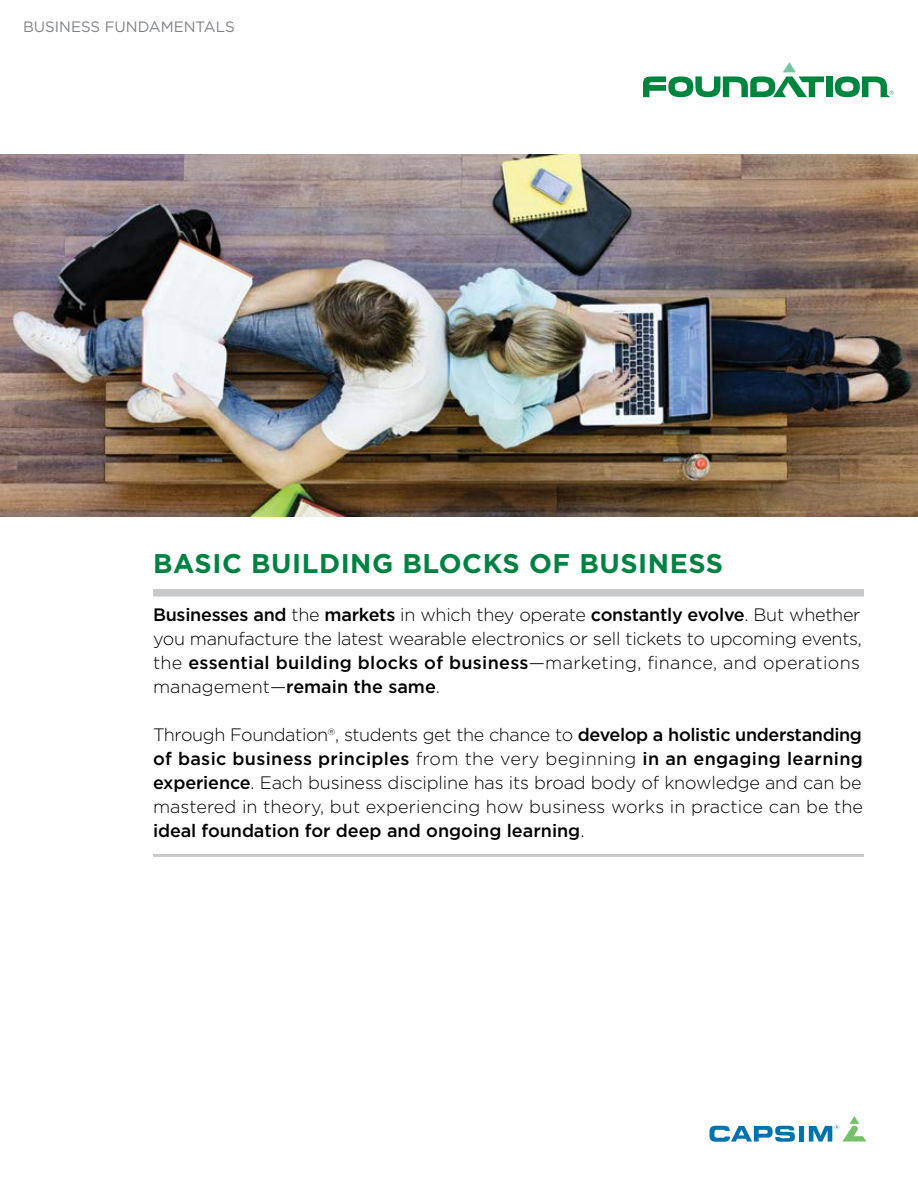
<style>
.page{position:relative;width:918px;height:1188px;background:#fff}
.page>*{position:absolute;margin:0;border:0;box-sizing:border-box;transform-origin:0 0}
.t1{font:700 27px "Gotham";letter-spacing:.02em;color:#008242}
.t2{font:300 18px/24px "Gotham";letter-spacing:.005em;color:#000;text-align:justify}
.t3{font:15px "Gotham";color:#808285}
.s1{font-weight:500}
</style>
<div class="page">
<div style="left:153px;top:589px;width:711px;height:8px;background:#c7c8ca"></div>
<div style="left:799px;top:1126px;width:5px;height:16px;background:#0073ae"></div>
<svg style="left:710px;top:1126px;width:85px;height:16px"></svg>
<svg style="left:809px;top:1116px;width:57px;height:26px"></svg>
<div style="left:826px;top:76px;width:7px;height:21px;background:#00853f"></div>
<svg style="left:835px;top:76px;width:59px;height:21px"></svg>
<svg style="left:643px;top:62px;width:181px;height:35px"></svg>
<hr style="left:153px;top:854px;width:711px;height:3px;background:#c7c8ca">
<img style="left:0;top:154px;width:918px;height:363px">
<p class="t3" style="left:23px;top:19px;width:213px">BUSINESS FUNDAMENTALS</p>
<h1 class="t1" style="left:153px;top:547px;width:572px">BASIC BUILDING BLOCKS OF BUSINESS</h1>
<p class="t2" style="left:153px;top:602px;width:711px"><span class="s1">Businesses and</span> the <span class="s1">markets</span> in which they operate <span class="s1">constantly evolve</span>. But whether you manufacture the latest wearable electronics or sell tickets to upcoming events, the <span class="s1">essential building blocks of business</span>—marketing, finance, and operations management—<span class="s1">remain the same</span>.</p>
<p class="t2" style="left:153px;top:722px;width:712px">Through Foundation<sup>®</sup>, students get the chance to <span class="s1">develop a holistic understanding of basic business principles</span> from the very beginning <span class="s1">in an engaging learning experience</span>. Each business discipline has its broad body of knowledge and can be mastered in theory, but experiencing how business works in practice can be the <span class="s1">ideal foundation for deep and ongoing learning</span>.</p>
</div>
